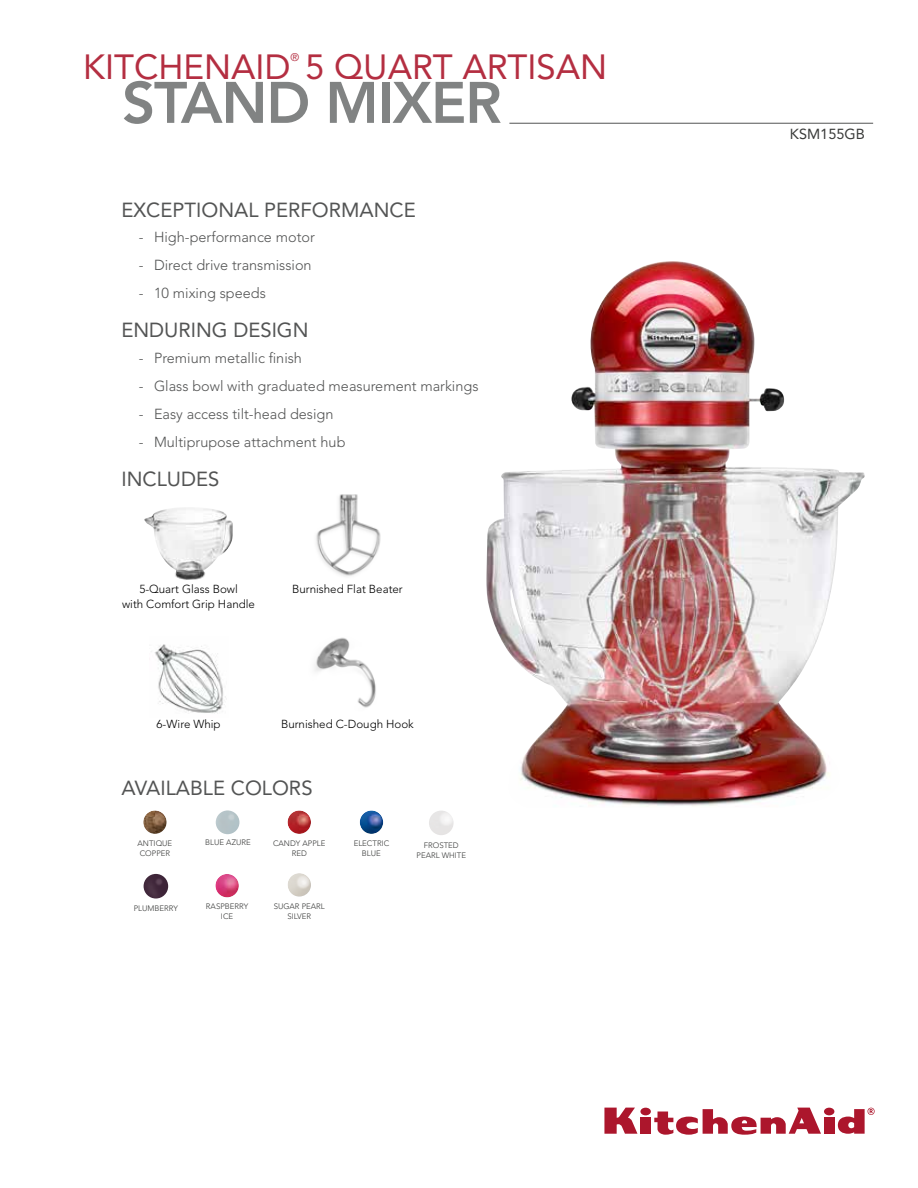
<style>
.page{position:relative;width:918px;height:1188px;background:#fff}
.page>*{position:absolute;margin:0;border:0;box-sizing:border-box;transform-origin:0 0}
.t1{font:800 57.9px "Avenir LT Std";letter-spacing:-.02em;color:#818383}
.t2{font:34.8px "Avenir LT Std";color:#b42e41}
.t3{font:20.25px "Avenir LT Std";color:#535454}
.t4{font:300 14.4px "Avenir LT Std";color:#535454}
.t5{font:14.4px "Avenir LT Std";color:#393a39}
.t6{font:300 11.55px "Avenir LT Std";color:#000}
.t7{font:10.95px "Avenir LT Std";color:#b42e41}
.t8{font:300 7.8px/9.9px "Avenir LT Std";color:#393a39}
</style>
<div class="page">
<hr style="left:509px;top:123px;width:364px;height:1px;background:#535454">
<div style="left:640px;top:1118px;width:11px;height:16px;background:#ac162c"></div>
<div style="left:640px;top:1108px;width:11px;height:7px;background:#ac162c;border-radius:50%"></div>
<div style="left:824px;top:1118px;width:10px;height:16px;background:#ac162c"></div>
<div style="left:824px;top:1108px;width:10px;height:7px;background:#ac162c;border-radius:50%"></div>
<svg style="left:604px;top:1108px;width:33px;height:26px"></svg>
<svg style="left:654px;top:1108px;width:167px;height:27px"></svg>
<svg style="left:838px;top:1108px;width:37px;height:26px"></svg>
<img style="left:316px;top:494px;width:65px;height:82px">
<img style="left:144px;top:508px;width:89px;height:72px">
<img style="left:154px;top:644px;width:72px;height:69px">
<img style="left:314px;top:637px;width:62px;height:71px">
<img style="left:486px;top:261px;width:379px;height:545px">
<div style="left:285px;top:871px;width:27px;height:19px;background:#fff;opacity:.1"></div>
<div style="left:285px;top:875px;width:27px;height:22px;background:#000;opacity:.25"></div>
<div style="left:357px;top:809px;width:27px;height:18px;background:#fff;opacity:.1"></div>
<div style="left:357px;top:812px;width:27px;height:22px;background:#000;opacity:.25"></div>
<div style="left:285px;top:809px;width:27px;height:18px;background:#fff;opacity:.1"></div>
<div style="left:285px;top:812px;width:27px;height:22px;background:#000;opacity:.25"></div>
<div style="left:141px;top:809px;width:27px;height:18px;background:#fff;opacity:.1"></div>
<div style="left:141px;top:812px;width:27px;height:22px;background:#000;opacity:.25"></div>
<div style="left:213px;top:872px;width:27px;height:19px;background:#fff;opacity:.1"></div>
<div style="left:213px;top:876px;width:27px;height:22px;background:#000;opacity:.25"></div>
<img style="left:216px;top:810px;width:23px;height:24px;border-radius:12px">
<img style="left:144px;top:874px;width:24px;height:25px;border-radius:12px">
<img style="left:429px;top:811px;width:25px;height:24px;border-radius:12px">
<p class="t7" style="left:290px;top:51px;width:10px">®</p>
<h2 class="t2" style="left:536px;top:46px;width:45px">SAN</h2>
<h1 class="t1" style="left:122px;top:69px;width:381px">STAND MIXER</h1>
<h2 class="t2" style="left:83px;top:46px;width:398px">KITCHENAID 5 QUART ARTI</h2>
<h3 class="t3" style="left:122px;top:198px;width:293px">EXCEPTIONAL PERFORMANCE</h3>
<p class="t4" style="left:139px;top:229px;width:178px">- High-performance motor</p>
<p class="t4" style="left:139px;top:257px;width:174px">- Direct drive transmission</p>
<p class="t4" style="left:139px;top:285px;width:128px">- 10 mixing speeds</p>
<h3 class="t3" style="left:122px;top:318px;width:188px">ENDURING DESIGN</h3>
<p class="t4" style="left:139px;top:349px;width:165px">- Premium metallic finish</p>
<p class="t4" style="left:139px;top:377px;width:341px">- Glass bowl with graduated measurement markings</p>
<p class="t4" style="left:139px;top:405px;width:196px">- Easy access tilt-head design</p>
<p class="t4" style="left:139px;top:433px;width:208px">- Multiprupose attachment hub</p>
<h3 class="t3" style="left:122px;top:467px;width:100px">I NCLUDES</h3>
<p class="t6" style="left:139px;top:582px;width:100px">5-Quart Glass Bowl</p>
<p class="t6" style="left:292px;top:582px;width:112px">Burnished Flat Beater</p>
<p class="t6" style="left:122px;top:597px;width:134px">with Comfort Grip Handle</p>
<p class="t6" style="left:156px;top:717px;width:66px">6-Wire Whip</p>
<p class="t6" style="left:281px;top:717px;width:134px">Burnished C-Dough Hook</p>
<h3 class="t3" style="left:122px;top:776px;width:191px">AVAILABLE COLORS</h3>
<p class="t8" style="left:138px;top:838px;width:35px">antique copper</p>
<p class="t8" style="left:134px;top:904px;width:21px">plumbe</p>
<p class="t8" style="left:164px;top:904px;width:15px">rry</p>
<p class="t8" style="left:205px;top:838px;width:46px">Blue Azure</p>
<p class="t8" style="left:221px;top:902px;width:29px;text-indent:-15px">raspbe rry ice</p>
<p class="t8" style="left:292px;top:838px;width:34px;text-indent:-19px">Candy App le<br>Red</p>
<p class="t8" style="left:274px;top:902px;width:53px;text-align:center">sugar pearl silver</p>
<p class="t8" style="left:354px;top:838px;width:35px;text-align:center">Electric blue</p>
<p class="t8" style="left:416px;top:840px;width:50px;text-indent:7px">Frosted<br>Pearl Wh ite</p>
<p class="t5" style="left:790px;top:126px;width:76px">KSM155GB</p>
</div>
